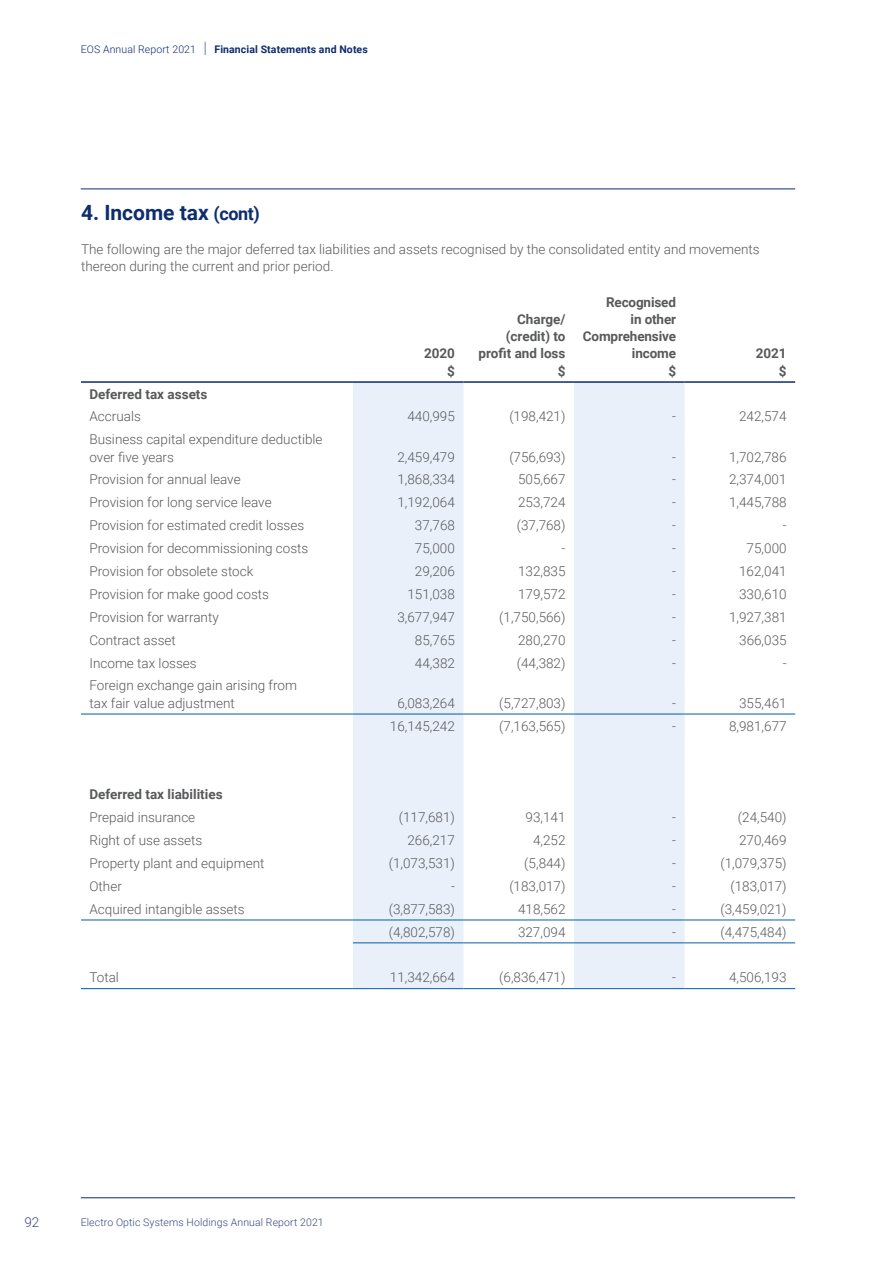
<style>
.page{position:relative;width:893px;height:1263px;background:#fff}
.page>*{position:absolute;margin:0;border:0;box-sizing:border-box;transform-origin:0 0}
.t1{font:700 21px "Roboto";color:#0d2d6c}
.t2{font:300 13.5px/17.2px "Roboto";color:#58595b}
.t3{font:700 13.5px/17.2px "Roboto";color:#58595b;text-align:right}
.t4{font:300 13.5px "Roboto";color:#394880}
.Top_Header{font:700 10.5px "Roboto";letter-spacing:.01em;color:#0d2b6d}
.t5{font:300 10.5px "Roboto";letter-spacing:.01em;color:#354780}
.t6{font:300 10.5px "Roboto";letter-spacing:.01em;color:#394880}
.s1{font-weight:300}
.s2{font-weight:300;font-size:15.75px}
.s3{font-size:18px}
</style>
<div class="page">
<hr style="left:81px;top:189px;width:714px;height:1px;background:#0d2d6c">
<hr style="left:81px;top:1197px;width:714px;height:1px;background:#0d2d6c">
<svg style="left:353px;top:383px;width:332px;height:605px;fill:#eaf0f9"></svg>
<hr style="left:353px;top:919px;width:110px;height:1px;background:#015dab">
<hr style="left:463px;top:919px;width:111px;height:1px;background:#015dab">
<hr style="left:574px;top:919px;width:111px;height:1px;background:#015dab">
<hr style="left:685px;top:919px;width:110px;height:1px;background:#015dab">
<hr style="left:81px;top:381px;width:272px;height:2px;background:#0d2d6c">
<hr style="left:353px;top:381px;width:110px;height:2px;background:#0d2d6c">
<hr style="left:463px;top:381px;width:111px;height:2px;background:#0d2d6c">
<hr style="left:574px;top:381px;width:111px;height:2px;background:#0d2d6c">
<hr style="left:685px;top:381px;width:110px;height:2px;background:#0d2d6c">
<hr style="left:81px;top:988px;width:272px;height:1px;background:#015dab">
<hr style="left:353px;top:988px;width:110px;height:1px;background:#015dab">
<hr style="left:463px;top:988px;width:111px;height:1px;background:#015dab">
<hr style="left:574px;top:988px;width:111px;height:1px;background:#015dab">
<hr style="left:685px;top:988px;width:110px;height:1px;background:#015dab">
<hr style="left:353px;top:942px;width:110px;height:1px;background:#015dab">
<hr style="left:463px;top:942px;width:111px;height:1px;background:#015dab">
<hr style="left:574px;top:942px;width:111px;height:1px;background:#015dab">
<hr style="left:685px;top:942px;width:110px;height:1px;background:#015dab">
<hr style="left:81px;top:714px;width:272px;height:1px;background:#015dab">
<hr style="left:353px;top:714px;width:110px;height:1px;background:#015dab">
<hr style="left:463px;top:714px;width:111px;height:1px;background:#015dab">
<hr style="left:574px;top:714px;width:111px;height:1px;background:#015dab">
<hr style="left:685px;top:714px;width:110px;height:1px;background:#015dab">
<hr style="left:81px;top:919px;width:272px;height:1px;background:#015dab">
<p class="Top_Header" style="left:81px;top:42px;width:289px"><span class="s1">EOS Annual Report 2021</span> <span class="s2">|</span> Financial Statements and Notes</p>
<p class="t1" style="left:81px;top:198px;width:180px">4. Income tax <span class="s3">(cont)</span></p>
<p class="t2" style="left:81px;top:240px;width:680px">The following are the major deferred tax liabilities and assets recognised by the consolidated entity and movements thereon during the current and prior period.</p>
<p class="t3" style="left:89px;top:382px;width:119px;line-height:23px;text-align:left">Deferred tax assets<br><span class="s1">Accruals</span></p>
<p class="t2" style="left:89px;top:430px;width:235px">Business capital expenditure deductible over five years</p>
<p class="t3" style="left:424px;top:344px;width:32px">2020 $</p>
<p class="t3" style="left:479px;top:310px;width:88px">Charge/ (credit) to profit and loss $</p>
<p class="t3" style="left:583px;top:293px;width:95px">Recognised<br>in other<br>Comprehensive income<br>$</p>
<p class="t3" style="left:756px;top:344px;width:32px">2021 $</p>
<p class="t2" style="left:407px;top:407px;width:49px">440,995</p>
<p class="t2" style="left:509px;top:407px;width:58px">(198,421)</p>
<p class="t2" style="left:672px;top:407px;width:5px">-</p>
<p class="t2" style="left:739px;top:407px;width:49px">242,574</p>
<p class="t2" style="left:397px;top:448px;width:59px">2,459,479</p>
<p class="t2" style="left:509px;top:448px;width:58px">(756,693)</p>
<p class="t2" style="left:672px;top:448px;width:5px">-</p>
<p class="t2" style="left:729px;top:448px;width:59px">1,702,786</p>
<p class="t2" style="left:89px;top:471px;width:153px">Provision for annual leave</p>
<p class="t2" style="left:397px;top:471px;width:59px">1,868,334</p>
<p class="t2" style="left:518px;top:471px;width:49px">505,667</p>
<p class="t2" style="left:672px;top:471px;width:5px">-</p>
<p class="t2" style="left:729px;top:471px;width:59px">2,374,001</p>
<p class="t2" style="left:89px;top:493px;width:184px">Provision for long service leave</p>
<p class="t2" style="left:397px;top:493px;width:59px">1,192,064</p>
<p class="t2" style="left:518px;top:493px;width:49px">253,724</p>
<p class="t2" style="left:672px;top:493px;width:5px">-</p>
<p class="t2" style="left:729px;top:493px;width:59px">1,445,788</p>
<p class="t2" style="left:89px;top:516px;width:216px">Provision for estimated credit losses</p>
<p class="t2" style="left:415px;top:516px;width:41px">37,768</p>
<p class="t2" style="left:517px;top:516px;width:50px">(37,768)</p>
<p class="t2" style="left:672px;top:516px;width:5px">-</p>
<p class="t2" style="left:783px;top:516px;width:5px">‑</p>
<p class="t2" style="left:89px;top:539px;width:220px">Provision for decommissioning costs</p>
<p class="t2" style="left:415px;top:539px;width:41px">75,000</p>
<p class="t2" style="left:562px;top:539px;width:5px">‑</p>
<p class="t2" style="left:672px;top:539px;width:5px">-</p>
<p class="t2" style="left:747px;top:539px;width:41px">75,000</p>
<p class="t2" style="left:89px;top:562px;width:165px">Provision for obsolete stock</p>
<p class="t2" style="left:415px;top:562px;width:41px">29,206</p>
<p class="t2" style="left:518px;top:562px;width:49px">132,835</p>
<p class="t2" style="left:672px;top:562px;width:5px">-</p>
<p class="t2" style="left:739px;top:562px;width:49px">162,041</p>
<p class="t2" style="left:89px;top:585px;width:181px">Provision for make good costs</p>
<p class="t2" style="left:407px;top:585px;width:49px">151,038</p>
<p class="t2" style="left:518px;top:585px;width:49px">179,572</p>
<p class="t2" style="left:672px;top:585px;width:5px">-</p>
<p class="t2" style="left:739px;top:585px;width:49px">330,610</p>
<p class="t2" style="left:89px;top:608px;width:131px">Provision for warranty</p>
<p class="t2" style="left:397px;top:608px;width:59px">3,677,947</p>
<p class="t2" style="left:499px;top:608px;width:68px">(1,750,566)</p>
<p class="t2" style="left:672px;top:608px;width:5px">-</p>
<p class="t2" style="left:729px;top:608px;width:59px">1,927,381</p>
<p class="t2" style="left:89px;top:631px;width:88px">Contract asset</p>
<p class="t2" style="left:415px;top:631px;width:41px">85,765</p>
<p class="t2" style="left:518px;top:631px;width:49px">280,270</p>
<p class="t2" style="left:672px;top:631px;width:5px">-</p>
<p class="t2" style="left:739px;top:631px;width:49px">366,035</p>
<p class="t2" style="left:89px;top:654px;width:109px">Income tax losses</p>
<p class="t2" style="left:415px;top:654px;width:41px">44,382</p>
<p class="t2" style="left:517px;top:654px;width:50px">(44,382)</p>
<p class="t2" style="left:672px;top:654px;width:5px">-</p>
<p class="t2" style="left:783px;top:654px;width:5px">-</p>
<p class="t2" style="left:89px;top:676px;width:209px">Foreign exchange gain arising from tax fair value adjustment</p>
<p class="t2" style="left:397px;top:694px;width:59px">6,083,264</p>
<p class="t2" style="left:499px;top:694px;width:68px">(5,727,803)</p>
<p class="t2" style="left:672px;top:694px;width:5px">-</p>
<p class="t2" style="left:739px;top:694px;width:49px">355,461</p>
<p class="t2" style="left:390px;top:717px;width:66px">16,145,242</p>
<p class="t2" style="left:499px;top:717px;width:68px">(7,163,565)</p>
<p class="t2" style="left:672px;top:717px;width:5px">-</p>
<p class="t2" style="left:729px;top:717px;width:59px">8,981,677</p>
<p class="t3" style="left:89px;top:782px;width:135px;line-height:23px;text-align:left">Deferred tax liabilities<br><span class="s1">Prepaid insurance</span></p>
<p class="t2" style="left:399px;top:808px;width:58px">(117,681)</p>
<p class="t2" style="left:525px;top:808px;width:41px">93,141</p>
<p class="t2" style="left:672px;top:808px;width:5px">-</p>
<p class="t2" style="left:738px;top:808px;width:50px">(24,540)</p>
<p class="t2" style="left:89px;top:831px;width:114px">Right of use assets</p>
<p class="t2" style="left:407px;top:831px;width:49px">266,217</p>
<p class="t2" style="left:533px;top:831px;width:34px">4,252</p>
<p class="t2" style="left:672px;top:831px;width:5px">-</p>
<p class="t2" style="left:739px;top:831px;width:49px">270,469</p>
<p class="t2" style="left:89px;top:854px;width:176px">Property plant and equipment</p>
<p class="t2" style="left:389px;top:854px;width:68px">(1,073,531)</p>
<p class="t2" style="left:524px;top:854px;width:43px">(5,844)</p>
<p class="t2" style="left:672px;top:854px;width:5px">-</p>
<p class="t2" style="left:720px;top:854px;width:68px">(1,079,375)</p>
<p class="t2" style="left:89px;top:877px;width:34px">Other</p>
<p class="t2" style="left:451px;top:877px;width:5px">-</p>
<p class="t2" style="left:509px;top:877px;width:58px">(183,017)</p>
<p class="t2" style="left:672px;top:877px;width:5px">-</p>
<p class="t2" style="left:730px;top:877px;width:58px">(183,017)</p>
<p class="t2" style="left:89px;top:900px;width:157px">Acquired intangible assets</p>
<p class="t2" style="left:389px;top:900px;width:68px">(3,877,583)</p>
<p class="t2" style="left:518px;top:900px;width:49px">418,562</p>
<p class="t2" style="left:672px;top:900px;width:5px">-</p>
<p class="t2" style="left:720px;top:900px;width:68px">(3,459,021)</p>
<p class="t2" style="left:389px;top:923px;width:68px">(4,802,578)</p>
<p class="t2" style="left:518px;top:923px;width:49px">327,094</p>
<p class="t2" style="left:672px;top:923px;width:5px">-</p>
<p class="t2" style="left:720px;top:923px;width:68px">(4,475,484)</p>
<p class="t2" style="left:89px;top:968px;width:31px">Total</p>
<p class="t2" style="left:390px;top:968px;width:66px">11,342,664</p>
<p class="t2" style="left:499px;top:968px;width:68px">(6,836,471)</p>
<p class="t2" style="left:672px;top:968px;width:5px">-</p>
<p class="t2" style="left:729px;top:968px;width:59px">4,506,193</p>
<p class="t4" style="left:24px;top:1213px;width:17px">92</p>
<p class="t6" style="left:231px;top:1215px;width:158px">Limited and Consolidated Entities</p>
<p class="t5" style="left:81px;top:1215px;width:244px">Electro Optic Systems Holdings Annual Report 2021</p>
</div>
